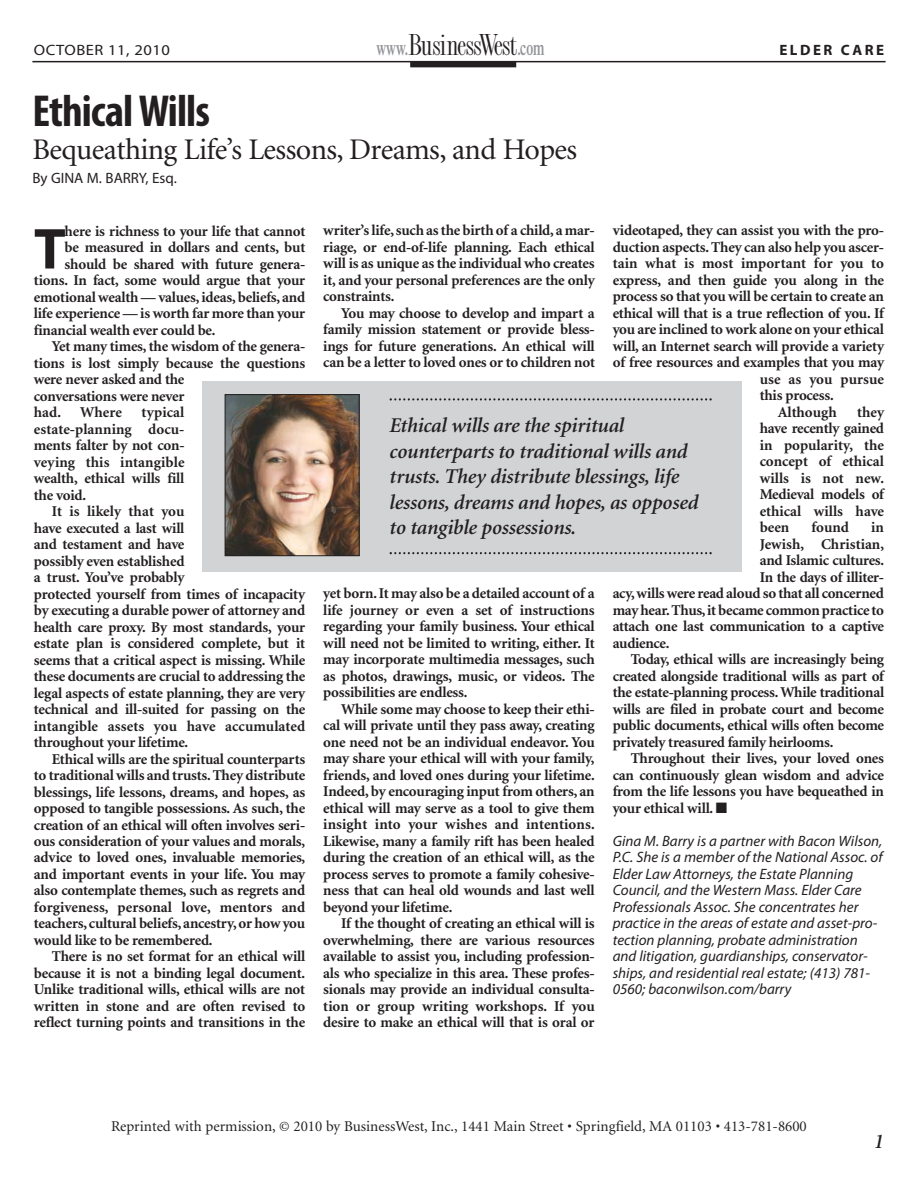
<style>
.page{position:relative;width:918px;height:1188px;background:#fff}
.page>*{position:absolute;margin:0;border:0;box-sizing:border-box;transform-origin:0 0}
.t1{font:700 58.2px "Myriad Pro";color:#231f20}
.t2{font:700 condensed 45px "Myriad Pro";letter-spacing:-.02em;color:#231f20}
.t3{font:31.5px "Fashion Compressed Plain";letter-spacing:-.035em;color:#231f20}
.t4{font:30px "Minion";letter-spacing:-.02em;color:#231f20}
.t5{font:italic 600 21px/25.5px "Minion";letter-spacing:-.01em;color:#231f20}
.t6{font:700 15px/16.5px "Minion";letter-spacing:-.015em;color:#231f20;text-align:justify}
.t7{font:italic 15px/16.5px "Myriad Pro";color:#231f20}
.t8{font:15px "Minion";color:#231f20}
.t9{font:700 15px "Minion";letter-spacing:.005em;color:#231f20}
.t10{font:15px "Myriad Pro";color:#231f20}
.t11{font:15px "Myriad Pro";letter-spacing:.03em;color:#231f20;scale:1.1 1}
.t12{font:700 15px "Myriad Pro";letter-spacing:.165em;color:#231f20}
.s1{font-family:"Times";font-weight:600;font-size:21px;color:#939598}
</style>
<div class="page">
<hr style="left:32px;top:61px;width:854px;height:1px;background:#231f20">
<div style="left:410px;top:61px;width:106px;height:6px;background:#231f20"></div>
<div style="left:202px;top:381px;width:540px;height:191px;background:#d1d3d4"></div>
<svg style="left:390px;top:398px;width:322px;height:3px"></svg>
<svg style="left:390px;top:552px;width:322px;height:2px"></svg>
<img style="left:227px;top:396px;width:131px;height:158px">
<div style="left:225px;top:394px;width:135px;height:162px;border:1px solid #231f20"></div>
<p class="t11" style="left:34px;top:44px;width:125px">OCTOBER 11, 2010</p>
<h3 class="t3" style="left:376px;top:32px;width:170px"><span class="s1">www.</span>BusinessWest<span class="s1">.com</span></h3>
<p class="t12" style="left:779px;top:44px;width:106px">ELDER CARE</p>
<h2 class="t2" style="left:32px;top:94px;width:179px">Ethical Wills</h2>
<h3 class="t4" style="left:32px;top:138px;width:546px">Bequeathing Life’s Lessons, Dreams, and Hopes</h3>
<p class="t10" style="left:32px;top:173px;width:146px">By GINA M. BARRY, Esq.</p>
<h1 class="t1" style="left:34px;top:227px;width:33px">T</h1>
<p class="t6" style="left:65px;top:224px;width:242px">here is richness to your life that cannot</p>
<p class="t6" style="left:65px;top:240px;width:242px">be measured in dollars and cents, but</p>
<p class="t6" style="left:65px;top:257px;width:242px">should be shared with future genera-</p>
<p class="t6" style="left:34px;top:273px;width:273px">tions. In fact, some would argue that your</p>
<p class="t6" style="left:34px;top:290px;width:273px">emotional wealth — values, ideas, beliefs, and</p>
<p class="t6" style="left:34px;top:306px;width:273px">life experience — is worth far more than your</p>
<p class="t6" style="left:34px;top:323px;width:183px">financial wealth ever could be.</p>
<p class="t6" style="left:52px;top:339px;width:255px">Yet many times, the wisdom of the genera-</p>
<p class="t6" style="left:34px;top:356px;width:273px">tions is lost simply because the questions</p>
<p class="t6" style="left:34px;top:372px;width:152px">were never asked and the</p>
<p class="t6" style="left:34px;top:389px;width:152px">conversations were never</p>
<p class="t6" style="left:34px;top:405px;width:29px">had.</p>
<p class="t6" style="left:80px;top:405px;width:43px">Where</p>
<p class="t6" style="left:34px;top:405px;width:152px;text-indent:108px">typical estate-planning docu&shy;ments falter by not con&shy;veying this intangible wealth, ethical wills fill the void.</p>
<p class="t6" style="left:34px;top:504px;width:273px;text-align:left;text-indent:18px">It is likely that you<br>have executed a last will<br>and testament and have<br>possibly even established<br>a trust. You’ve probably<br>protected yourself from times of incapacity by executing a durable power of attorney and health care proxy. By most standards, your estate plan is considered complete, but it seems that a critical aspect is missing. While these documents are crucial to addressing the legal aspects of estate planning, they are very technical and ill-suited for passing on the intangible assets you have accumulated throughout your lifetime.</p>
<p class="t6" style="left:34px;top:752px;width:273px;text-indent:18px">Ethical wills are the spiritual counterparts to traditional wills and trusts. They distribute blessings, life lessons, dreams, and hopes, as opposed to tangible possessions. As such, the creation of an ethical will often involves seri&shy;ous consideration of your values and morals, advice to loved ones, invaluable memories, and important events in your life. You may also contemplate themes, such as regrets and forgiveness, personal love, mentors and teachers, cultural beliefs, ancestry, or how you would like to be remembered.</p>
<p class="t6" style="left:34px;top:950px;width:273px;text-indent:18px">There is no set format for an ethical will because it is not a binding legal document.<br>Unlike traditional wills, ethical wills are not written in stone and are often revised to reflect turning points and transitions in the</p>
<p class="t6" style="left:613px;top:224px;width:273px">videotaped, they can assist you with the pro-</p>
<p class="t6" style="left:613px;top:240px;width:273px">duction aspects. They can also help you ascer-</p>
<p class="t9" style="left:613px;top:258px;width:273px">tain what is most important for you to</p>
<p class="t6" style="left:613px;top:273px;width:273px">express, and then guide you along in the</p>
<p class="t6" style="left:613px;top:290px;width:273px">process so that you will be certain to create an</p>
<p class="t6" style="left:613px;top:306px;width:273px">ethical will that is a true reflection of you. If</p>
<p class="t6" style="left:613px;top:323px;width:273px">you are inclined to work alone on your ethical</p>
<p class="t6" style="left:613px;top:339px;width:273px">will, an Internet search will provide a variety</p>
<p class="t6" style="left:613px;top:356px;width:273px">of free resources and examples that you may</p>
<p class="t9" style="left:760px;top:373px;width:126px">use as you pursue</p>
<p class="t6" style="left:760px;top:389px;width:76px">this process.</p>
<p class="t6" style="left:778px;top:405px;width:61px">Although</p>
<p class="t6" style="left:323px;top:224px;width:273px">writer’s life, such as the birth of a child, a mar&shy;riage, or end-of-life planning. Each ethical will is as unique as the individual who creates it, and your personal preferences are the only constraints.</p>
<p class="t6" style="left:323px;top:306px;width:273px;text-indent:18px">You may choose to develop and impart a family mission statement or provide bless&shy;ings for future generations. An ethical will can be a letter to loved ones or to children not</p>
<p class="t6" style="left:760px;top:405px;width:126px;text-indent:97px">they have recently gained in popularity, the concept of ethical wills is not new.<br>Medieval models of ethical wills have been</p>
<h3 class="t5" style="left:390px;top:414px;width:310px">Ethical wills are the spiritual counterparts to traditional wills and trusts. They distribute blessings, life lessons, dreams and hopes, as opposed to tangible possessions.</h3>
<p class="t6" style="left:811px;top:521px;width:39px">found</p>
<p class="t6" style="left:871px;top:521px;width:14px">in</p>
<p class="t6" style="left:760px;top:537px;width:126px">Jewish, Christian,</p>
<p class="t6" style="left:760px;top:554px;width:126px">and Islamic cultures.</p>
<p class="t6" style="left:760px;top:570px;width:126px">In the days of illiter-</p>
<p class="t6" style="left:613px;top:587px;width:273px">acy, wills were read aloud so that all concerned</p>
<p class="t6" style="left:613px;top:603px;width:273px">may hear. Thus, it became common practice to</p>
<p class="t6" style="left:613px;top:620px;width:273px">attach one last communication to a captive</p>
<p class="t6" style="left:613px;top:636px;width:58px">audience.</p>
<p class="t6" style="left:631px;top:653px;width:255px">Today, ethical wills are increasingly being</p>
<p class="t6" style="left:613px;top:669px;width:273px">created alongside traditional wills as part of</p>
<p class="t6" style="left:613px;top:686px;width:273px">the estate-planning process. While traditional</p>
<p class="t6" style="left:613px;top:702px;width:273px">wills are filed in probate court and become</p>
<p class="t6" style="left:613px;top:719px;width:273px">public documents, ethical wills often become</p>
<p class="t6" style="left:613px;top:735px;width:222px">privately treasured family heirlooms.</p>
<p class="t6" style="left:631px;top:752px;width:255px">Throughout their lives, your loved ones</p>
<p class="t6" style="left:613px;top:768px;width:273px">can continuously glean wisdom and advice</p>
<p class="t6" style="left:613px;top:785px;width:273px">from the life lessons you have bequeathed in</p>
<p class="t6" style="left:613px;top:801px;width:116px">your ethical will. ■</p>
<p class="t7" style="left:613px;top:834px;width:271px">Gina M. Barry is a partner with Bacon Wilson, P.C. She is a member of the National Assoc. of Elder Law Attorneys, the Estate Planning Council, and the Western Mass. Elder Care Professionals Assoc. She concentrates her practice in the areas of estate and asset-pro&shy;tection planning, probate administration and litigation, guardianships, conservator&shy;ships, and residential real estate; (413) 781- 0560; baconwilson.com/barry</p>
<p class="t6" style="left:323px;top:587px;width:273px">yet born. It may also be a detailed account of a life journey or even a set of instructions regarding your family business. Your ethical will need not be limited to writing, either. It may incorporate multimedia messages, such as photos, drawings, music, or videos. The possibilities are endless.</p>
<p class="t6" style="left:323px;top:702px;width:273px;text-indent:18px">While some may choose to keep their ethi&shy;cal will private until they pass away, creating one need not be an individual endeavor. You may share your ethical will with your family, friends, and loved ones during your lifetime.<br>Indeed, by encouraging input from others, an ethical will may serve as a tool to give them insight into your wishes and intentions.<br>Likewise, many a family rift has been healed during the creation of an ethical will, as the process serves to promote a family cohesive&shy;ness that can heal old wounds and last well beyond your lifetime.</p>
<p class="t6" style="left:323px;top:917px;width:273px;text-indent:18px">If the thought of creating an ethical will is overwhelming, there are various resources available to assist you, including profession&shy;als who specialize in this area. These profes&shy;sionals may provide an individual consulta&shy;tion or group writing workshops. If you desire to make an ethical will that is oral or</p>
<p class="t8" style="left:111px;top:1121px;width:697px">Reprinted with permission, © 2010 by BusinessWest, Inc., 1441 Main Street • Springfield, MA 01103 • 413-781-8600</p>
<h3 class="t5" style="left:874px;top:1130px;width:12px">1</h3>
</div>
